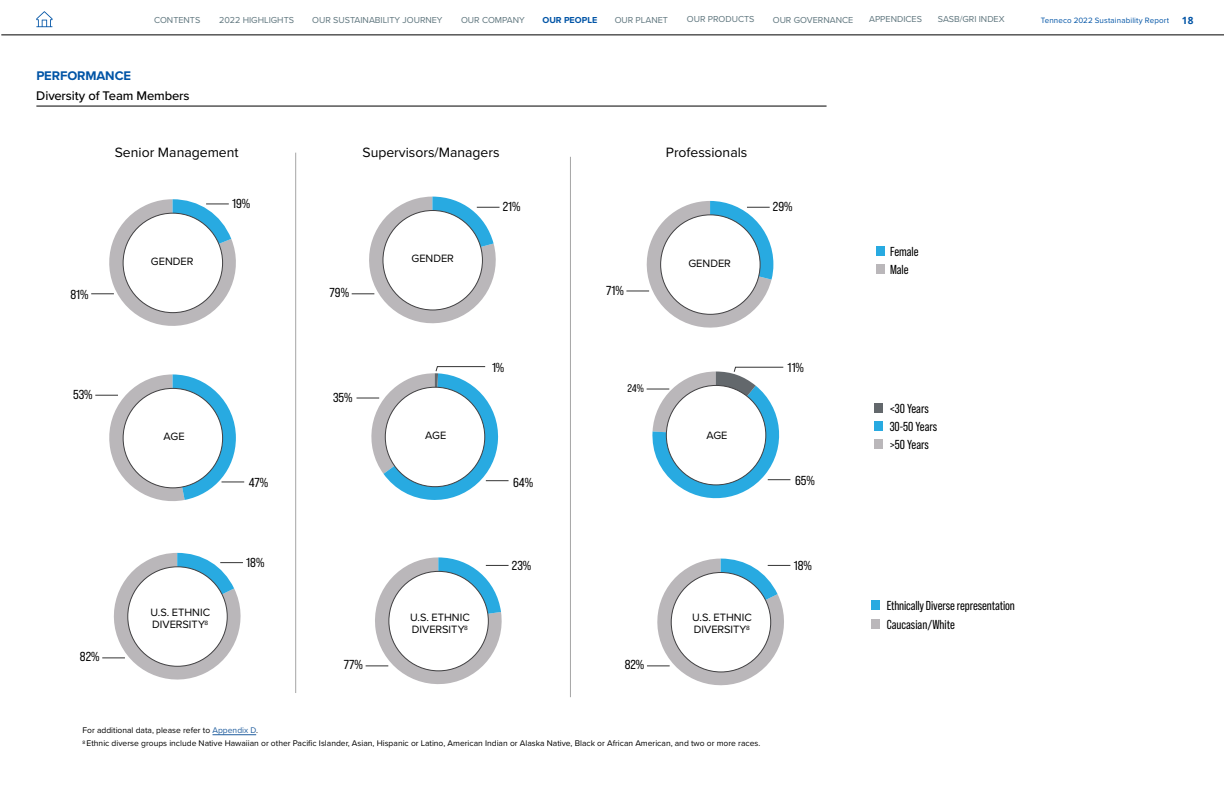
<style>
.page{position:relative;width:1224px;height:792px;background:#fff}
.page>*{position:absolute;margin:0;border:0;box-sizing:border-box;transform-origin:0 0}
.t1{font:14px "Proxima Nova";color:#000}
.t2{font:13px/18px "Bebas Neue Pro";color:#000}
.t3{font:13px "Bebas Neue Pro Sm E Rg";color:#000}
.t4{font:500 13px "Proxima Nova";letter-spacing:-.015em;color:#000}
.t5{font:700 13px "Proxima Nova";letter-spacing:-.005em;color:#0054a6}
.t6{font:11px/12px "Proxima Nova";color:#000}
.t7{font:11px "Bebas Neue Pro Sm E Rg";color:#000}
.t8{font:700 10px "Open Sans";color:#0054a6}
.t9{font:9px "Proxima Nova";color:#5f767e}
.t10{font:700 9px "Proxima Nova";color:#0054a6}
.t11{font:8.5px "Proxima Nova";color:#000}
.t12{font:8px "Proxima Nova";letter-spacing:.015em;color:#0054a6}
.s1{color:#215e9e}
</style>
<div class="page">
<hr style="left:213px;top:735px;width:43px;height:1px;background:#215e9e">
<svg style="left:36px;top:11px;width:17px;height:16px"></svg>
<hr style="left:1px;top:35px;width:1223px;height:1px;background:#000">
<div style="left:876px;top:246px;width:9px;height:10px;background:#28aae1"></div>
<div style="left:876px;top:264px;width:9px;height:10px;background:#bab7ba"></div>
<div style="left:871px;top:600px;width:9px;height:10px;background:#28aae1"></div>
<div style="left:871px;top:619px;width:9px;height:10px;background:#bab7ba"></div>
<div style="left:874px;top:403px;width:9px;height:10px;background:#63686c"></div>
<div style="left:874px;top:421px;width:9px;height:10px;background:#28aae1"></div>
<div style="left:874px;top:439px;width:9px;height:10px;background:#bab7ba"></div>
<svg style="left:91px;top:199px;width:145px;height:127px"></svg>
<svg style="left:95px;top:374px;width:149px;height:127px"></svg>
<svg style="left:102px;top:553px;width:141px;height:127px"></svg>
<svg style="left:366px;top:557px;width:143px;height:127px"></svg>
<svg style="left:647px;top:559px;width:144px;height:127px"></svg>
<svg style="left:357px;top:366px;width:152px;height:134px"></svg>
<svg style="left:647px;top:367px;width:143px;height:132px"></svg>
<svg style="left:352px;top:197px;width:148px;height:127px"></svg>
<svg style="left:626px;top:201px;width:147px;height:127px"></svg>
<hr style="left:295px;top:153px;width:1px;height:540px;background:#a5a5a5">
<hr style="left:570px;top:157px;width:1px;height:540px;background:#a5a5a5">
<hr style="left:36px;top:106px;width:791px;height:1px;background:#000">
<h2 class="t5" style="left:36px;top:66px;width:96px">PERFORMANCE</h2>
<p class="t9" style="left:154px;top:13px;width:48px">CONTENTS</p>
<p class="t9" style="left:219px;top:13px;width:77px">2022 HIGHLIGHTS</p>
<p class="t9" style="left:312px;top:13px;width:132px">OUR SUSTAINABILITY JOURNEY</p>
<p class="t9" style="left:461px;top:13px;width:65px">OUR COMPANY</p>
<p class="t10" style="left:543px;top:13px;width:56px">OUR PEOPLE</p>
<p class="t9" style="left:615px;top:13px;width:55px">OUR PLANET</p>
<p class="t9" style="left:687px;top:13px;width:69px">OUR PRODUCTS</p>
<p class="t9" style="left:773px;top:13px;width:82px">OUR GOVERNANCE</p>
<p class="t9" style="left:869px;top:13px;width:54px">APPENDICES</p>
<p class="t9" style="left:938px;top:13px;width:68px">SASB/GRI INDEX</p>
<h2 class="t4" style="left:36px;top:86px;width:155px">Diversity of Team Members</h2>
<h1 class="t1" style="left:115px;top:142px;width:125px">Senior Management</h1>
<h1 class="t1" style="left:362px;top:142px;width:139px">Supervisors/Managers</h1>
<h1 class="t1" style="left:666px;top:142px;width:83px">Professionals</h1>
<h2 class="t3" style="left:70px;top:286px;width:20px">81%</h2>
<h2 class="t3" style="left:73px;top:387px;width:21px">53%</h2>
<p class="t6" style="left:151px;top:255px;width:44px">GENDER</p>
<h2 class="t3" style="left:232px;top:195px;width:20px">19%</h2>
<p class="t6" style="left:411px;top:252px;width:44px">GENDER</p>
<h2 class="t3" style="left:503px;top:199px;width:19px">21%</h2>
<h2 class="t3" style="left:773px;top:199px;width:21px">29%</h2>
<p class="t6" style="left:688px;top:257px;width:44px">GENDER</p>
<h2 class="t3" style="left:330px;top:285px;width:21px">79%</h2>
<h2 class="t3" style="left:606px;top:282px;width:19px">71%</h2>
<h2 class="t3" style="left:333px;top:389px;width:21px">35%</h2>
<h2 class="t3" style="left:492px;top:359px;width:14px">1%</h2>
<h2 class="t3" style="left:788px;top:360px;width:18px">11%</h2>
<p class="t7" style="left:628px;top:382px;width:18px">24%</p>
<p class="t6" style="left:164px;top:430px;width:23px">AGE</p>
<p class="t6" style="left:425px;top:429px;width:23px">AGE</p>
<p class="t6" style="left:706px;top:429px;width:23px">AGE</p>
<h2 class="t3" style="left:249px;top:475px;width:21px">47%</h2>
<h2 class="t3" style="left:513px;top:475px;width:22px">64%</h2>
<h2 class="t3" style="left:795px;top:472px;width:21px">65%</h2>
<h2 class="t2" style="left:890px;top:242px;width:30px">Female<br>Male</h2>
<h2 class="t2" style="left:890px;top:399px;width:49px">&lt;30 Years<br>30-50 Years &gt;50 Years</h2>
<p class="t12" style="left:1041px;top:14px;width:130px">Tenneco 2022 Sustainability Report</p>
<p class="t8" style="left:1182px;top:13px;width:13px">18</p>
<h2 class="t3" style="left:246px;top:555px;width:20px">18%</h2>
<h2 class="t3" style="left:512px;top:558px;width:21px">23%</h2>
<h2 class="t3" style="left:794px;top:558px;width:20px">18%</h2>
<h2 class="t3" style="left:80px;top:649px;width:21px">82%</h2>
<p class="t6" style="left:150px;top:606px;width:61px">U.S. ETHNIC<br>DIVERSITY<sup>8</sup></p>
<p class="t6" style="left:410px;top:611px;width:61px">U.S. ETHNIC<br>DIVERSITY<sup>8</sup></p>
<p class="t6" style="left:692px;top:611px;width:61px">U.S. ETHNIC<br>DIVERSITY<sup>8</sup></p>
<h2 class="t3" style="left:344px;top:657px;width:21px">77%</h2>
<h2 class="t3" style="left:625px;top:657px;width:21px">82%</h2>
<p class="t11" style="left:82px;top:724px;width:177px">For additional data, please refer to <span class="s1">Appendix D</span>.</p>
<p class="t11" style="left:82px;top:737px;width:679px"><sup>8</sup> Ethnic diverse groups include Native Hawaiian or other Pacific Islander, Asian, Hispanic or Latino, American Indian or Alaska Native, Black or African American, and two or more races.</p>
<h2 class="t2" style="left:887px;top:596px;width:130px;line-height:18.8px">Ethnically Diverse representation<br>Caucasian/White</h2>
</div>
